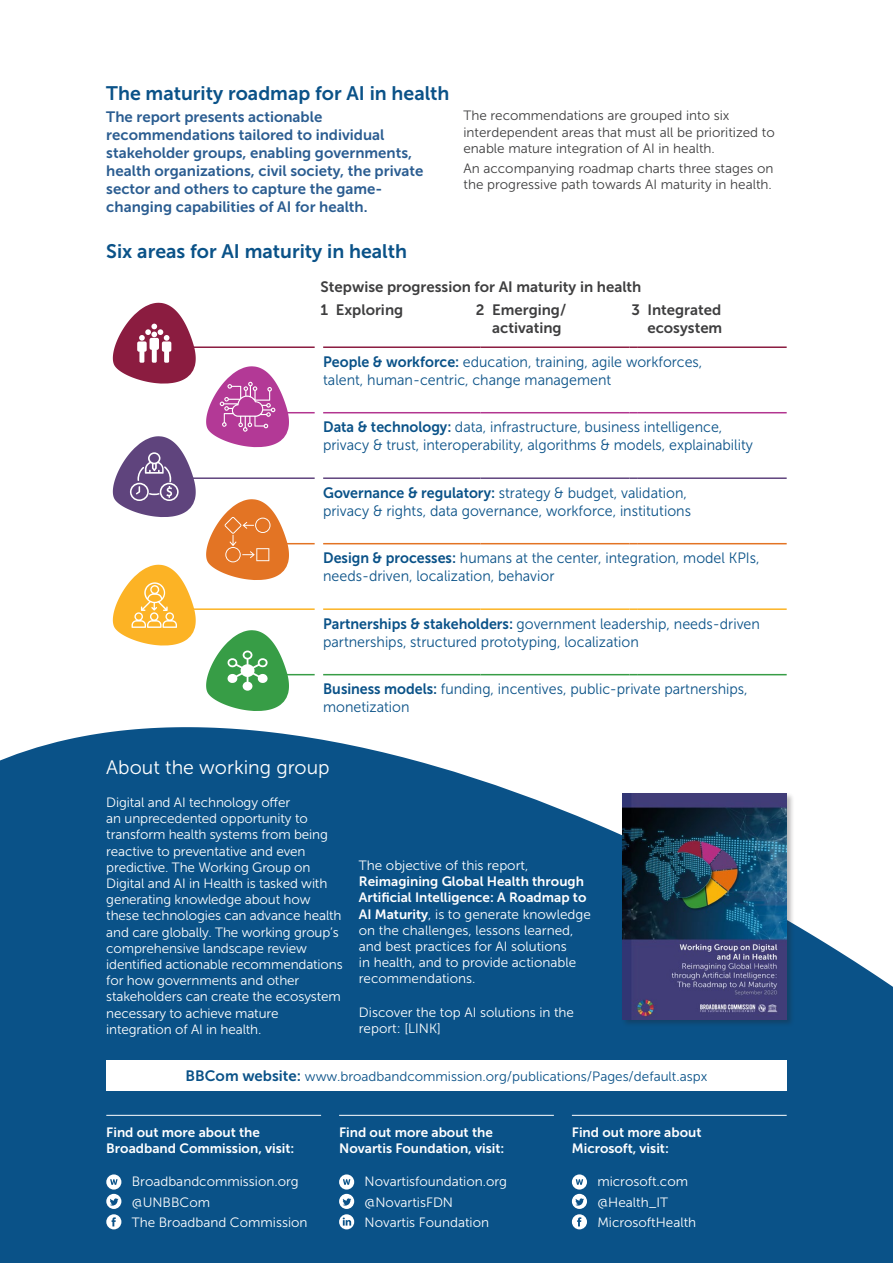
<style>
.page{position:relative;width:893px;height:1263px;background:#fff}
.page>*{position:absolute;margin:0;border:0;box-sizing:border-box;transform-origin:0 0}
._0_Normal{font:19.5px "Museo Sans 700";color:#0a5288}
._0_Normal-2{font:19.5px "Museo Sans 300";color:#fff}
._0_Normal-3{font:15px/18px "Museo Sans 300";color:#0a5288;scale:.95 1}
._0_Normal-4{font:15px/18px "Museo Sans 700";color:#2b5d91}
._0_Normal-5{font:15px/18px "Museo Sans 700";color:#3e3e3f;text-align:right}
._0_Normal-6{font:13.5px/16.2px "Museo Sans 300";letter-spacing:-.01em;color:#fff}
._0_Normal-7{font:13.5px/16.2px "Museo Sans 300";color:#3e3e3f}
._0_Normal-8{font:13.5px/16.2px "Museo Sans 700";color:#fff}
._0_Normal-9{font:13.5px "Museo Sans 300";color:#0a5288}
.s1{font-family:"Museo Sans 700"}
.s2{font-family:"Museo Sans 700";font-size:15px}
</style>
<div class="page">
<svg style="left:0;top:727px;width:893px;height:536px;fill:#0a5288"></svg>
<div style="left:621px;top:792px;width:173px;height:235px;background:#231f20;opacity:.3"></div>
<img style="left:623px;top:794px;width:164px;height:225px">
<hr style="left:106px;top:1115px;width:215px;height:1px;background:#fff">
<div style="left:106px;top:1174px;width:15px;height:15px;background:#fff;border-radius:50%"></div>
<svg style="left:110px;top:1179px;width:8px;height:6px"></svg>
<div style="left:106px;top:1194px;width:15px;height:15px;background:#fff;border-radius:50%"></div>
<svg style="left:110px;top:1198px;width:8px;height:7px"></svg>
<div style="left:106px;top:1214px;width:15px;height:15px;background:#fff;border-radius:50%"></div>
<svg style="left:112px;top:1217px;width:4px;height:9px"></svg>
<hr style="left:339px;top:1115px;width:215px;height:1px;background:#fff">
<div style="left:339px;top:1174px;width:15px;height:15px;background:#fff;border-radius:50%"></div>
<svg style="left:343px;top:1179px;width:7px;height:6px"></svg>
<div style="left:339px;top:1194px;width:15px;height:15px;background:#fff;border-radius:50%"></div>
<svg style="left:342px;top:1198px;width:9px;height:7px"></svg>
<svg style="left:339px;top:1214px;width:15px;height:15px"></svg>
<svg style="left:343px;top:1217px;width:8px;height:8px"></svg>
<hr style="left:572px;top:1115px;width:215px;height:1px;background:#fff">
<div style="left:572px;top:1174px;width:15px;height:15px;background:#fff;border-radius:50%"></div>
<svg style="left:576px;top:1179px;width:7px;height:6px"></svg>
<svg style="left:572px;top:1194px;width:15px;height:15px"></svg>
<svg style="left:575px;top:1198px;width:9px;height:7px"></svg>
<div style="left:572px;top:1214px;width:15px;height:15px;background:#fff;border-radius:50%"></div>
<svg style="left:577px;top:1217px;width:4px;height:9px"></svg>
<div style="left:106px;top:1060px;width:681px;height:31px;background:#fff"></div>
<hr style="left:170px;top:346px;width:145px;height:2px;background:#8b1c40">
<hr style="left:323px;top:346px;width:149px;height:2px;background:#8b1c40">
<svg style="left:472px;top:346px;width:8px;height:2px"></svg>
<hr style="left:480px;top:346px;width:149px;height:2px;background:#8b1c40">
<svg style="left:629px;top:346px;width:9px;height:2px"></svg>
<hr style="left:638px;top:346px;width:149px;height:2px;background:#8b1c40">
<hr style="left:323px;top:412px;width:149px;height:1px;background:#b23590">
<hr style="left:480px;top:412px;width:149px;height:1px;background:#b23590">
<hr style="left:638px;top:412px;width:149px;height:1px;background:#b23590">
<hr style="left:259px;top:412px;width:56px;height:1px;background:#b23590">
<hr style="left:323px;top:477px;width:149px;height:2px;background:#5f447d">
<svg style="left:472px;top:477px;width:8px;height:2px"></svg>
<hr style="left:480px;top:477px;width:149px;height:2px;background:#5f447d">
<svg style="left:629px;top:477px;width:9px;height:2px"></svg>
<hr style="left:638px;top:477px;width:149px;height:2px;background:#5f447d">
<hr style="left:170px;top:477px;width:145px;height:2px;background:#5f447d">
<hr style="left:259px;top:543px;width:56px;height:1px;background:#e37424">
<hr style="left:323px;top:543px;width:149px;height:1px;background:#e37424">
<hr style="left:480px;top:543px;width:149px;height:1px;background:#e37424">
<hr style="left:638px;top:543px;width:149px;height:1px;background:#e37424">
<hr style="left:170px;top:608px;width:145px;height:2px;background:#fcb325">
<hr style="left:323px;top:608px;width:149px;height:2px;background:#fcb325">
<svg style="left:472px;top:608px;width:8px;height:2px"></svg>
<hr style="left:480px;top:608px;width:149px;height:2px;background:#fcb325">
<svg style="left:629px;top:608px;width:9px;height:2px"></svg>
<hr style="left:638px;top:608px;width:149px;height:2px;background:#fcb325">
<hr style="left:259px;top:674px;width:56px;height:1px;background:#379d46">
<hr style="left:323px;top:674px;width:149px;height:1px;background:#379d46">
<hr style="left:480px;top:674px;width:149px;height:1px;background:#379d46">
<hr style="left:638px;top:674px;width:149px;height:1px;background:#379d46">
<svg style="left:113px;top:303px;width:83px;height:81px"></svg>
<svg style="left:206px;top:366px;width:83px;height:81px"></svg>
<svg style="left:206px;top:499px;width:83px;height:81px"></svg>
<svg style="left:113px;top:436px;width:83px;height:81px"></svg>
<svg style="left:113px;top:565px;width:83px;height:81px"></svg>
<svg style="left:206px;top:630px;width:83px;height:81px"></svg>
<p class="_0_Normal" style="left:106px;top:82px;width:345px">The maturity roadmap for AI in health</p>
<p class="_0_Normal-4" style="left:106px;top:107px;width:319px">The report presents actionable recommendations tailored to individual stakeholder groups, enabling governments, health organizations, civil society, the private sector and others to capture the game&shy;changing capabilities of AI for health.</p>
<p class="_0_Normal-7" style="left:463px;top:108px;width:313px">The recommendations are grouped into six interdependent areas that must all be prioritized to enable mature integration of AI in health.</p>
<p class="_0_Normal-7" style="left:463px;top:161px;width:312px">An accompanying roadmap charts three stages on the progressive path towards AI maturity in health.</p>
<p class="_0_Normal" style="left:106px;top:240px;width:302px">Six areas for AI maturity in health</p>
<p class="_0_Normal-5" style="left:321px;top:277px;width:322px">Stepwise progression for AI maturity in health</p>
<p class="_0_Normal-5" style="left:321px;top:300px;width:84px">1 Exploring</p>
<p class="_0_Normal-5" style="left:476px;top:300px;width:92px">2 Emerging/ activating</p>
<p class="_0_Normal-5" style="left:631px;top:300px;width:93px">3 Integrated ecosystem</p>
<p class="_0_Normal-3" style="left:323px;top:353px;width:401px"><span class="s1">People &amp; workforce:</span> education, training, agile workforces, talent, human-centric, change management</p>
<p class="_0_Normal-3" style="left:323px;top:418px;width:454px"><span class="s1">Data &amp; technology:</span> data, infrastructure, business intelligence, privacy &amp; trust, interoperability, algorithms &amp; models, explainability</p>
<p class="_0_Normal-3" style="left:323px;top:484px;width:389px"><span class="s1">Governance &amp; regulatory:</span> strategy &amp; budget, validation, privacy &amp; rights, data governance, workforce, institutions</p>
<p class="_0_Normal-3" style="left:323px;top:549px;width:461px"><span class="s1">Design &amp; processes:</span> humans at the center, integration, model KPIs, needs-driven, localization, behavior</p>
<p class="_0_Normal-3" style="left:323px;top:615px;width:461px"><span class="s1">Partnerships &amp; stakeholders:</span> government leadership, needs-driven partnerships, structured prototyping, localization</p>
<p class="_0_Normal-3" style="left:323px;top:680px;width:448px"><span class="s1">Business models:</span> funding, incentives, public-private partnerships, monetization</p>
<p class="_0_Normal-2" style="left:106px;top:756px;width:225px">About the working group</p>
<p class="_0_Normal-6" style="left:106px;top:794px;width:238px">Digital and AI technology offer<br>an unprecedented opportunity to transform health systems from being reactive to preventative and even predictive. The Working Group on Digital and AI in Health is tasked with generating knowledge about how these technologies can advance health and care globally. The working group’s comprehensive landscape review identified actionable recommendations for how governments and other stakeholders can create the ecosystem necessary to achieve mature integration of AI in health.</p>
<p class="_0_Normal-6" style="left:359px;top:857px;width:233px">The objective of this report, <span class="s1">Reimagining Global Health through Artificial Intelligence: A Roadmap to AI Maturity</span>, is to generate knowledge on the challenges, lessons learned, and best practices for AI solutions<br>in health, and to provide actionable recommendations.</p>
<p class="_0_Normal-6" style="left:359px;top:1004px;width:217px">Discover the top AI solutions in the report: [LINK]</p>
<p class="_0_Normal-9" style="left:186px;top:1069px;width:523px"><span class="s2">BBCom website:</span> www.broadbandcommission.org/publications/Pages/default.aspx</p>
<p class="_0_Normal-8" style="left:106px;top:1124px;width:190px">Find out more about the<br>Broadband Commission, visit:</p>
<p class="_0_Normal-6" style="left:132px;top:1174px;width:168px">Broadbandcommission.org</p>
<p class="_0_Normal-6" style="left:132px;top:1194px;width:80px">@UNBBCom</p>
<p class="_0_Normal-6" style="left:132px;top:1214px;width:177px">The Broadband Commission</p>
<p class="_0_Normal-8" style="left:339px;top:1124px;width:167px">Find out more about the<br>Novartis Foundation, visit:</p>
<p class="_0_Normal-6" style="left:365px;top:1174px;width:144px">Novartisfoundation.org</p>
<p class="_0_Normal-6" style="left:365px;top:1194px;width:90px">@NovartisFDN</p>
<p class="_0_Normal-6" style="left:365px;top:1214px;width:126px">Novartis Foundation</p>
<p class="_0_Normal-8" style="left:572px;top:1124px;width:131px">Find out more about<br>Microsoft, visit:</p>
<p class="_0_Normal-6" style="left:597px;top:1174px;width:92px">microsoft.com</p>
<p class="_0_Normal-6" style="left:597px;top:1194px;width:72px">@Health_IT</p>
<p class="_0_Normal-6" style="left:597px;top:1214px;width:100px">MicrosoftHealth</p>
</div>
